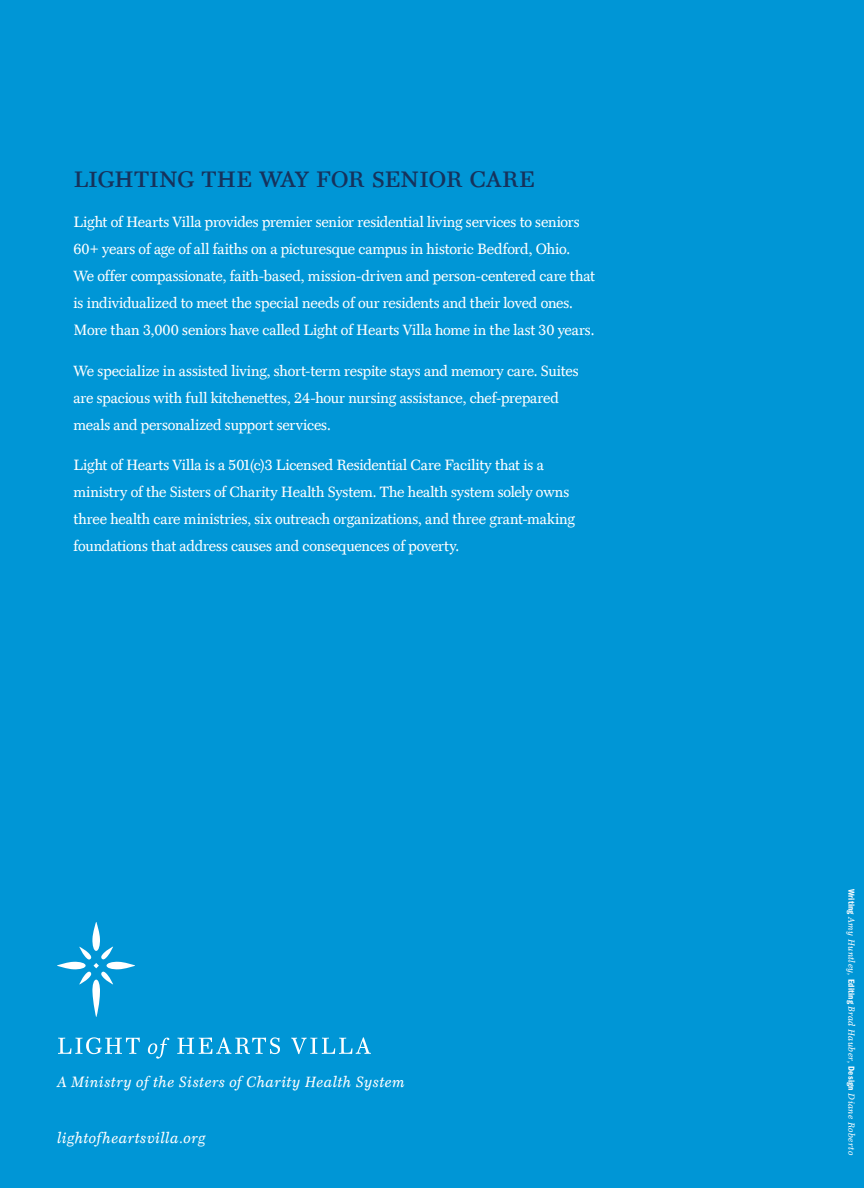
<style>
.page{position:relative;width:864px;height:1188px;background:#0096d6}
.page>*{position:absolute;margin:0;border:0;box-sizing:border-box;transform-origin:0 0}
.t1{font:30px "Mt.Augustine Small Caps";letter-spacing:-.01em;color:#16325c}
.t2{font:15px/27px "Mt.Augustine Roman";letter-spacing:-.005em;color:#fff}
.t3{font:italic 15px "Mt.Augustine";letter-spacing:.045em;color:#fff}
.t4{font:italic 9px "Mt.Augustine";letter-spacing:.06em;color:#fff}
.s1{font-family:"Franklin Gothic URW Con Dem";font-style:normal}
</style>
<div class="page">
<svg style="left:58px;top:1037px;width:82px;height:17px"></svg>
<svg style="left:148px;top:1038px;width:21px;height:21px"></svg>
<svg style="left:177px;top:1037px;width:103px;height:17px"></svg>
<svg style="left:291px;top:1037px;width:80px;height:17px"></svg>
<svg style="left:57px;top:922px;width:78px;height:95px"></svg>
<h1 class="t1" style="left:73px;top:161px;width:463px">lighting the way for senior care</h1>
<p class="t2" style="left:73px;top:209px;width:523px">Light of Hearts Villa provides premier senior residential living services to seniors 60+ years of age of all faiths on a picturesque campus in historic Bedford, Ohio.<br>We offer compassionate, faith-based, mission-driven and person-centered care that is individualized to meet the special needs of our residents and their loved ones.<br>More than 3,000 seniors have called Light of Hearts Villa home in the last 30 years.</p>
<p class="t2" style="left:73px;top:358px;width:507px">We specialize in assisted living, short-term respite stays and memory care. Suites are spacious with full kitchenettes, 24-hour nursing assistance, chef-prepared meals and personalized support services.</p>
<p class="t2" style="left:73px;top:452px;width:503px">Light of Hearts Villa is a 501(c)3 Licensed Residential Care Facility that is a ministry of the Sisters of Charity Health System. The health system solely owns three health care ministries, six outreach organizations, and three grant-making foundations that address causes and consequences of poverty.</p>
<p class="t3" style="left:57px;top:1076px;width:349px">A Ministry of the Sisters of Charity Health System</p>
<p class="t3" style="left:57px;top:1131px;width:150px">lightofheartsvilla.org</p>
<p class="t4" style="left:855px;top:889px;width:268px;rotate:90deg"><span class="s1">Writing</span> Amy Huntley, <span class="s1">Editing</span> Brad Hauber, <span class="s1">Design</span> Diane Roberto</p>
</div>
